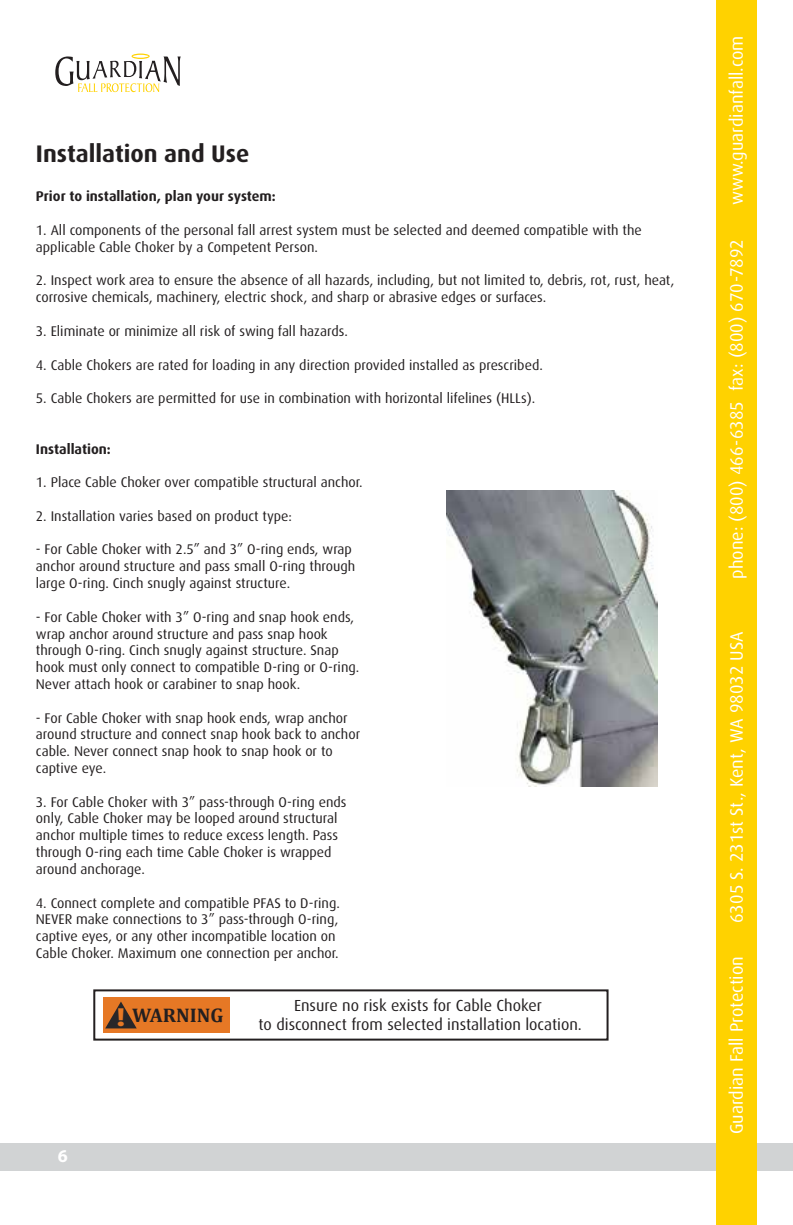
<style>
.page{position:relative;width:793px;height:1225px;background:#fff}
.page>*{position:absolute;margin:0;border:0;box-sizing:border-box;transform-origin:0 0}
.t1{font:700 24px "Dax";color:#231f20}
.t2{font:700 19.8px "Cambria";color:#231f20}
.t3{font:18px "Dax";color:#fff}
.t4{font:700 18px "Myriad Pro";color:#fff}
.t5{font:16px "Dax";color:#231f20}
.t6{font:14px/16.8px "Dax";color:#231f20}
.t7{font:700 14px "Dax";color:#231f20}
.s1{font-family:"Myriad Pro";font-size:26.2px;color:#e67825}
</style>
<div class="page">
<div style="left:0;top:1143px;width:792px;height:27px;background:#d1d3d4"></div>
<div style="left:715px;top:0;width:41px;height:1224px;background:#ffd200"></div>
<svg style="left:55px;top:54px;width:126px;height:38px"></svg>
<div style="left:93px;top:989px;width:515px;height:51px;border:2px solid #231f20"></div>
<div style="left:103px;top:996px;width:127px;height:36px;background:#e67825"></div>
<svg style="left:105px;top:1001px;width:32px;height:27px"></svg>
<img style="left:446px;top:490px;width:211px;height:296px">
<h1 class="t1" style="left:36px;top:140px;width:215px">Installation and Use</h1>
<p class="t7" style="left:36px;top:188px;width:241px">Prior to installation, plan your system:</p>
<p class="t6" style="left:36px;top:222px;width:607px">1. All components of the personal fall arrest system must be selected and deemed compatible with the applicable Cable Choker by a Competent Person.</p>
<p class="t6" style="left:36px;top:272px;width:639px">2. Inspect work area to ensure the absence of all hazards, including, but not limited to, debris, rot, rust, heat, corrosive chemicals, machinery, electric shock, and sharp or abrasive edges or surfaces.</p>
<p class="t6" style="left:36px;top:323px;width:313px">3. Eliminate or minimize all risk of swing fall hazards.</p>
<p class="t6" style="left:36px;top:356px;width:508px">4. Cable Chokers are rated for loading in any direction provided installed as prescribed.</p>
<p class="t6" style="left:36px;top:390px;width:500px">5. Cable Chokers are permitted for use in combination with horizontal lifelines (HLLs).</p>
<p class="t7" style="left:36px;top:440px;width:76px">Installation:</p>
<p class="t6" style="left:36px;top:474px;width:328px">1. Place Cable Choker over compatible structural anchor.</p>
<p class="t6" style="left:36px;top:507px;width:257px">2. Installation varies based on product type:</p>
<p class="t6" style="left:36px;top:541px;width:321px">- For Cable Choker with 2.5” and 3” O-ring ends, wrap anchor around structure and pass small O-ring through large O-ring. Cinch snugly against structure.</p>
<p class="t6" style="left:36px;top:608px;width:325px">- For Cable Choker with 3” O-ring and snap hook ends, wrap anchor around structure and pass snap hook through O-ring. Cinch snugly against structure. Snap hook must only connect to compatible D-ring or O-ring.<br>Never attach hook or carabiner to snap hook.</p>
<p class="t6" style="left:36px;top:709px;width:325px">- For Cable Choker with snap hook ends, wrap anchor around structure and connect snap hook back to anchor cable. Never connect snap hook to snap hook or to captive eye.</p>
<p class="t6" style="left:36px;top:793px;width:312px">3. For Cable Choker with 3” pass-through O-ring ends only, Cable Choker may be looped around structural anchor multiple times to reduce excess length. Pass through O-ring each time Cable Choker is wrapped around anchorage.</p>
<p class="t6" style="left:36px;top:894px;width:305px">4. Connect complete and compatible PFAS to D-ring.<br>NEVER make connections to 3” pass-through O-ring, captive eyes, or any other incompatible location on Cable Choker. Maximum one connection per anchor.</p>
<p class="t5" style="left:294px;top:996px;width:249px">Ensure no risk exists for Cable Choker</p>
<h2 class="t2" style="left:116px;top:1000px;width:108px"><span class="s1">!</span> WARNING</h2>
<p class="t5" style="left:258px;top:1015px;width:324px">to disconnect from selected installation location.</p>
<p class="t4" style="left:58px;top:1144px;width:11px">6</p>
<p class="t3" style="left:726px;top:205px;width:171px;rotate:-90deg">www.guardianfall.com</p>
<p class="t3" style="left:726px;top:578px;width:341px;rotate:-90deg">phone: (800) 466-6385 fax: (800) 670-7892</p>
<p class="t3" style="left:726px;top:922px;width:293px;rotate:-90deg">6305 S. 231st St., Kent, WA 98032 USA</p>
<p class="t3" style="left:726px;top:1134px;width:179px;rotate:-90deg">Guardian Fall Protection</p>
</div>
